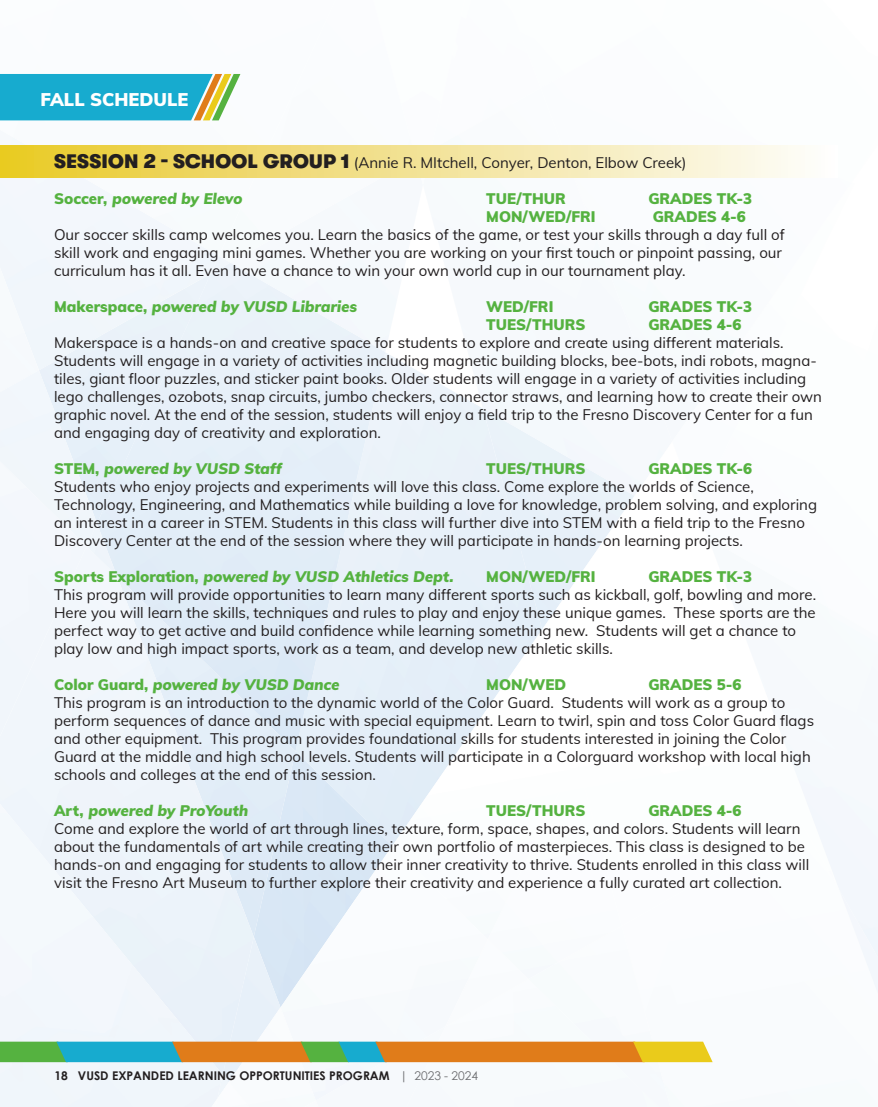
<style>
.page{position:relative;width:878px;height:1107px;background:#fff}
.page>*{position:absolute;margin:0;border:0;box-sizing:border-box;transform-origin:0 0}
.t1{font:900 18px "Muli";color:#fff}
.t2{font:15px/18px "Muli";color:#231f20}
.Sub_Head_Green{font:900 15px "Muli";color:#55b240}
.t3{font:700 12px "Century Gothic";color:#231f20}
.s1{font-family:"GT Walsheim Pro";font-weight:900;font-size:19.5px}
.s2{font-weight:400;color:#6c6d70}
</style>
<div class="page">
<div style="left:483px;top:496px;width:59px;height:133px;background:#e6f0f9"></div>
<div style="left:117px;top:274px;width:268px;height:477px;background:#e6f0f9"></div>
<div style="left:97px;top:370px;width:114px;height:153px;background:#e6f0f9"></div>
<div style="left:295px;top:751px;width:97px;height:95px;background:#e0ebf7"></div>
<img style="left:280px;top:846px;width:112px;height:161px">
<div style="left:254px;top:576px;width:41px;height:361px;background:#deeaf6"></div>
<img style="left:488px;top:757px;width:54px;height:89px">
<img style="left:576px;top:527px;width:37px;height:53px">
<img style="left:540px;top:145px;width:157px;height:297px">
<img style="left:672px;top:177px;width:25px;height:329px">
<img style="left:230px;top:262px;width:167px;height:90px">
<img style="left:416px;top:177px;width:15px;height:8px">
<img style="left:97px;top:523px;width:20px;height:23px">
<img style="left:0;top:370px;width:97px;height:176px">
<img style="left:254px;top:937px;width:26px;height:70px">
<img style="left:229px;top:1007px;width:87px;height:92px">
<img style="left:0;top:546px;width:254px;height:529px">
<div style="left:0;top:448px;width:87px;height:318px;background:#f2f6fb"></div>
<div style="left:39px;top:256px;width:180px;height:114px;background:#f0f6fb"></div>
<div style="left:219px;top:145px;width:197px;height:117px;background:#f6f9fc"></div>
<img style="left:0;top:73px;width:341px;height:183px">
<img style="left:370px;top:17px;width:97px;height:129px">
<div style="left:0;top:232px;width:39px;height:168px;background:#f2f7fc"></div>
<div style="left:316px;top:1041px;width:84px;height:59px;background:#f6f9fc"></div>
<img style="left:839px;top:889px;width:38px;height:105px">
<img style="left:400px;top:1041px;width:272px;height:22px">
<img style="left:223px;top:1075px;width:6px;height:7px">
<img style="left:223px;top:1082px;width:37px;height:17px">
<div style="left:0;top:788px;width:223px;height:319px;background:#eff5fb"></div>
<img style="left:202px;top:1099px;width:15px;height:8px">
<svg style="left:0;top:74px;width:240px;height:46px;background:#34b0c4"></svg>
<div style="left:0;top:146px;width:837px;height:31px;background:linear-gradient(to right,#e9c92a,#fdfdff)"></div>
<svg style="left:0;top:1042px;width:712px;height:20px;background:#a29647"></svg>
<p class="t1" style="left:40px;top:87px;width:149px">FALL SCHEDULE</p>
<p class="t2" style="left:54px;top:153px;width:634px"><span class="s1">SESSION 2 - SCHOOL GROUP 1</span> (Annie R. MItchell, Conyer, Denton, Elbow Creek)</p>
<p class="Sub_Head_Green" style="left:54px;top:188px;width:192px">S o c c e r, powered by Elevo</p>
<p class="Sub_Head_Green" style="left:486px;top:188px;width:81px">TUE/THUR</p>
<p class="Sub_Head_Green" style="left:648px;top:188px;width:105px">GRADES TK-3</p>
<p class="Sub_Head_Green" style="left:486px;top:206px;width:111px">MON/WED/FRI</p>
<p class="Sub_Head_Green" style="left:652px;top:206px;width:95px">GRADES 4-6</p>
<p class="t2" style="left:54px;top:225px;width:732px">Our soccer skills camp welcomes you. Learn the basics of the game, or test your skills through a day full of skill work and engaging mini games. Whether you are working on your first touch or pinpoint passing, our curriculum has it all. Even have a chance to win your own world cup in our tournament play.</p>
<p class="Sub_Head_Green" style="left:54px;top:296px;width:307px">M a ke rs p a c e , powered by VUSD Libraries</p>
<p class="Sub_Head_Green" style="left:486px;top:296px;width:69px">WED/FRI</p>
<p class="Sub_Head_Green" style="left:648px;top:296px;width:105px">GRADES TK-3</p>
<p class="Sub_Head_Green" style="left:486px;top:314px;width:101px">TUES/THURS</p>
<p class="Sub_Head_Green" style="left:648px;top:314px;width:95px">GRADES 4-6</p>
<p class="t2" style="left:54px;top:333px;width:769px">Makerspace is a hands-on and creative space for students to explore and create using different materials.<br>Students will engage in a variety of activities including magnetic building blocks, bee-bots, indi robots, magna&shy;tiles, giant floor puzzles, and sticker paint books. Older students will engage in a variety of activities including lego challenges, ozobots, snap circuits, jumbo checkers, connector straws, and learning how to create their own graphic novel. At the end of the session, students will enjoy a field trip to the Fresno Discovery Center for a fun and engaging day of creativity and exploration.</p>
<p class="Sub_Head_Green" style="left:54px;top:458px;width:231px">ST E M , powered by VUSD Staff</p>
<p class="Sub_Head_Green" style="left:486px;top:458px;width:101px">TUES/THURS</p>
<p class="Sub_Head_Green" style="left:648px;top:458px;width:105px">GRADES TK-6</p>
<p class="t2" style="left:54px;top:477px;width:764px">Students who enjoy projects and experiments will love this class. Come explore the worlds of Science, Technology, Engineering, and Mathematics while building a love for knowledge, problem solving, and exploring an interest in a career in STEM. Students in this class will further dive into STEM with a field trip to the Fresno Discovery Center at the end of the session where they will participate in hands-on learning projects.</p>
<p class="Sub_Head_Green" style="left:54px;top:566px;width:403px">S p o r ts Exp l o ra t i o n , powered by VUSD Athletics Dept.</p>
<p class="Sub_Head_Green" style="left:486px;top:566px;width:111px">MON/WED/FRI</p>
<p class="Sub_Head_Green" style="left:648px;top:566px;width:105px">GRADES TK-3</p>
<p class="t2" style="left:54px;top:585px;width:763px">This program will provide opportunities to learn many different sports such as kickball, golf, bowling and more.<br>Here you will learn the skills, techniques and rules to play and enjoy these unique games. These sports are the perfect way to get active and build confidence while learning something new. Students will get a chance to play low and high impact sports, work as a team, and develop new athletic skills.</p>
<p class="Sub_Head_Green" style="left:54px;top:674px;width:289px">C o l o r G u a rd , powered by VUSD Dance</p>
<p class="Sub_Head_Green" style="left:486px;top:674px;width:81px">MON/WED</p>
<p class="Sub_Head_Green" style="left:648px;top:674px;width:95px">GRADES 5-6</p>
<p class="t2" style="left:54px;top:693px;width:761px">This program is an introduction to the dynamic world of the Color Guard. Students will work as a group to perform sequences of dance and music with special equipment. Learn to twirl, spin and toss Color Guard flags and other equipment. This program provides foundational skills for students interested in joining the Color Guard at the middle and high school levels. Students will participate in a Colorguard workshop with local high schools and colleges at the end of this session.</p>
<p class="Sub_Head_Green" style="left:54px;top:800px;width:198px">A r t , powered by ProYouth</p>
<p class="Sub_Head_Green" style="left:486px;top:800px;width:101px">TUES/THURS</p>
<p class="Sub_Head_Green" style="left:648px;top:800px;width:95px">GRADES 4-6</p>
<p class="t2" style="left:54px;top:819px;width:756px">Come and explore the world of art through lines, texture, form, space, shapes, and colors. Students will learn about the fundamentals of art while creating their own portfolio of masterpieces. This class is designed to be hands-on and engaging for students to allow their inner creativity to thrive. Students enrolled in this class will visit the Fresno Art Museum to further explore their creativity and experience a fully curated art collection.</p>
<p class="t3" style="left:55px;top:1067px;width:425px">18 VUSD EXPANDED LEARNING OPPORTUNITIES PROGRAM <span class="s2">| 2023 - 2024</span></p>
</div>
